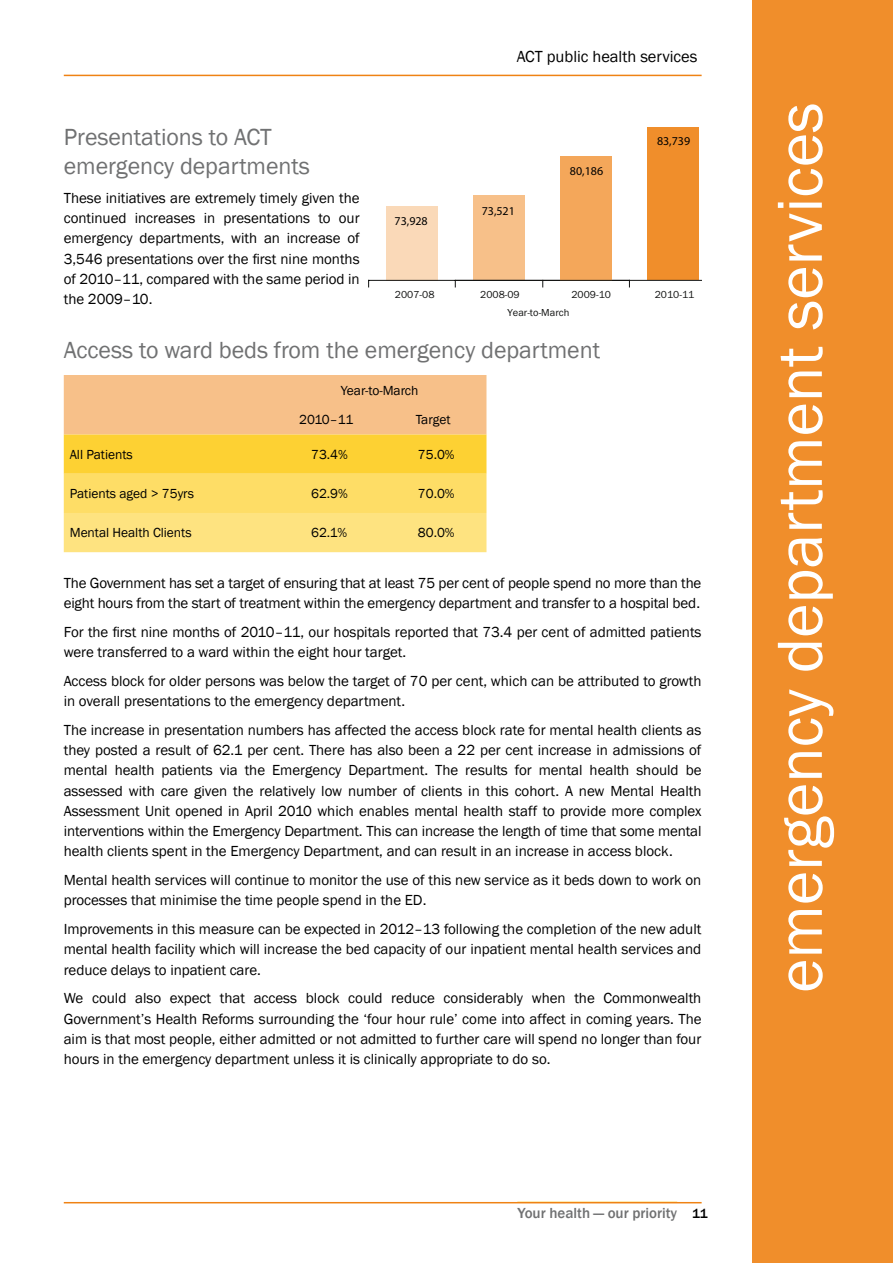
<style>
.page{position:relative;width:893px;height:1263px;background:#fff}
.page>*{position:absolute;margin:0;border:0;box-sizing:border-box;transform-origin:0 0}
.t1{font:66px "Franklin Gothic";letter-spacing:-.005em;color:#fff}
.t2{font:24px/28.8px "Franklin Gothic";letter-spacing:-.005em;color:#707172}
.t3{font:16.5px "Franklin Gothic";letter-spacing:-.005em;color:#000}
.t4{font:15px/20.2px "Franklin Gothic";letter-spacing:-.005em;color:#000;text-align:justify}
.t5{font:500 15px "Franklin Gothic";color:#707172}
.t6{font:13.5px "Franklin Gothic";letter-spacing:-.005em;color:#000}
.t7{font:12px "Myriad";color:#000}
.t8{font:10.5px "Franklin Gothic";color:#111211}
.s1{font-size:13.5px;color:#000}
</style>
<div class="page">
<hr style="left:517px;top:1201px;width:160px;height:2px;background:#fed74d">
<svg style="left:64px;top:375px;width:422px;height:177px"></svg>
<div style="left:753px;top:0;width:140px;height:1263px;background:#f08e2b"></div>
<div style="left:386px;top:206px;width:51px;height:74px;background:#fad9b8"></div>
<div style="left:473px;top:195px;width:52px;height:85px;background:#f7c089"></div>
<div style="left:648px;top:128px;width:51px;height:152px;background:#f08e2b"></div>
<hr style="left:456px;top:280px;width:246px;height:1px;background:#111211">
<div style="left:561px;top:156px;width:51px;height:124px;background:#f4a75a"></div>
<hr style="left:369px;top:280px;width:260px;height:1px;background:#111211">
<hr style="left:64px;top:75px;width:638px;height:1px;background:#ef8214">
<hr style="left:64px;top:1202px;width:638px;height:1px;background:#ef8214">
<p class="t3" style="left:517px;top:46px;width:182px">ACT public health services</p>
<h2 class="t2" style="left:64px;top:123px;width:248px">Presentations to ACT emergency departments</h2>
<p class="t4" style="left:64px;top:188px;width:297px">These initiatives are extremely timely given the continued increases in presentations to our emergency departments, with an increase of 3,546 presentations over the first nine months of 2010–11, compared with the same period in the 2009–10.</p>
<h2 class="t2" style="left:64px;top:336px;width:538px">Access to ward beds from the emergency department</h2>
<p class="t6" style="left:341px;top:382px;width:79px">Year-to-March</p>
<p class="t6" style="left:299px;top:411px;width:56px">2010–11</p>
<p class="t6" style="left:416px;top:411px;width:36px">Target</p>
<p class="t6" style="left:70px;top:446px;width:65px">All Patients</p>
<p class="t6" style="left:311px;top:446px;width:38px">73.4%</p>
<p class="t6" style="left:418px;top:446px;width:38px">75.0%</p>
<p class="t6" style="left:70px;top:485px;width:126px">Patients aged &gt; 75yrs</p>
<p class="t6" style="left:311px;top:485px;width:38px">62.9%</p>
<p class="t6" style="left:418px;top:485px;width:38px">70.0%</p>
<p class="t6" style="left:70px;top:524px;width:123px">Mental Health Clients</p>
<p class="t6" style="left:311px;top:524px;width:38px">62.1%</p>
<p class="t6" style="left:418px;top:524px;width:38px">80.0%</p>
<p class="t7" style="left:657px;top:135px;width:35px">83,739</p>
<p class="t7" style="left:570px;top:165px;width:35px">80,186</p>
<p class="t7" style="left:482px;top:205px;width:35px">73,521</p>
<p class="t7" style="left:395px;top:215px;width:35px">73,928</p>
<p class="t8" style="left:395px;top:288px;width:41px">2007-08</p>
<p class="t8" style="left:480px;top:288px;width:41px">2008-09</p>
<p class="t8" style="left:571px;top:288px;width:41px">2009-10</p>
<p class="t8" style="left:655px;top:288px;width:41px">2010-11</p>
<p class="t8" style="left:507px;top:306px;width:63px">Year-to-March</p>
<p class="t4" style="left:64px;top:573px;width:639px">The Government has set a target of ensuring that at least 75 per cent of people spend no more than the eight hours from the start of treatment within the emergency department and transfer to a hospital bed.</p>
<p class="t4" style="left:64px;top:622px;width:639px">For the first nine months of 2010–11, our hospitals reported that 73.4 per cent of admitted patients were transferred to a ward within the eight hour target.</p>
<p class="t4" style="left:64px;top:671px;width:639px">Access block for older persons was below the target of 70 per cent, which can be attributed to growth in overall presentations to the emergency department.</p>
<p class="t4" style="left:64px;top:720px;width:639px">The increase in presentation numbers has affected the access block rate for mental health clients as they posted a result of 62.1 per cent. There has also been a 22 per cent increase in admissions of mental health patients via the Emergency Department. The results for mental health should be assessed with care given the relatively low number of clients in this cohort. A new Mental Health Assessment Unit opened in April 2010 which enables mental health staff to provide more complex interventions within the Emergency Department. This can increase the length of time that some mental health clients spent in the Emergency Department, and can result in an increase in access block.</p>
<p class="t4" style="left:64px;top:870px;width:639px">Mental health services will continue to monitor the use of this new service as it beds down to work on processes that minimise the time people spend in the ED.</p>
<p class="t4" style="left:64px;top:919px;width:639px">Improvements in this measure can be expected in 2012–13 following the completion of the new adult mental health facility which will increase the bed capacity of our inpatient mental health services and reduce delays to inpatient care.</p>
<p class="t4" style="left:64px;top:988px;width:639px">We could also expect that access block could reduce considerably when the Commonwealth Government’s Health Reforms surrounding the ‘four hour rule’ come into affect in coming years. The aim is that most people, either admitted or not admitted to further care will spend no longer than four hours in the emergency department unless it is clinically appropriate to do so.</p>
<p class="t5" style="left:517px;top:1203px;width:192px">Your health — our priority <span class="s1">11</span></p>
<h1 class="t1" style="left:759px;top:993px;width:892px;rotate:-90deg">emergency department services</h1>
</div>
